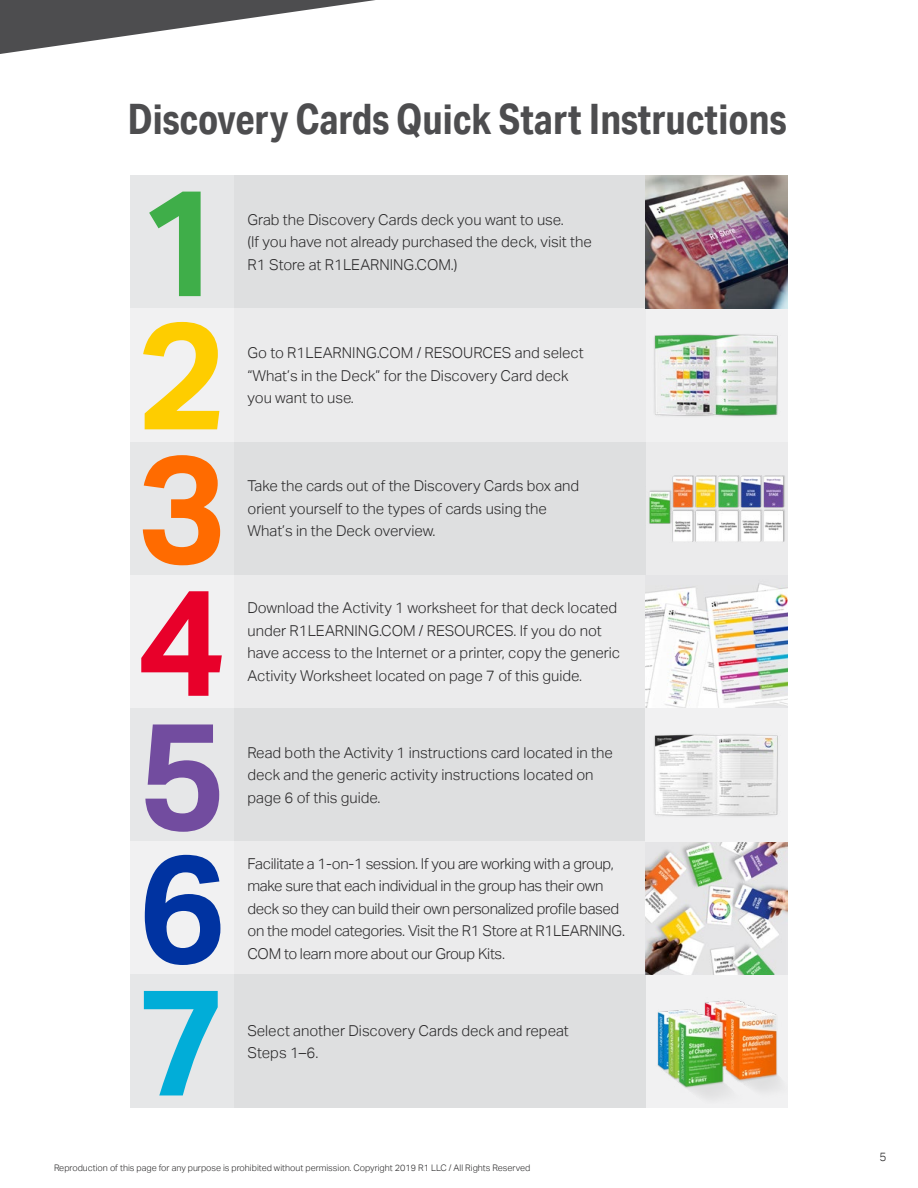
<style>
.page{position:relative;width:918px;height:1188px;background:#fff}
.page>*{position:absolute;margin:0;border:0;box-sizing:border-box;transform-origin:0 0}
.t1{font:700 151.35px "Aktiv Grotesk";color:#3fae49}
.t2{font:700 151.35px "Aktiv Grotesk";color:#fecd00}
.t3{font:700 151.35px "Aktiv Grotesk";color:#ff6b00}
.t4{font:700 151.35px "Aktiv Grotesk";color:#e8002a}
.t5{font:700 151.35px "Aktiv Grotesk";color:#724c9f}
.t6{font:700 151.35px "Aktiv Grotesk";color:#0033a1}
.t7{font:700 151.35px "Aktiv Grotesk";color:#01add8}
.t8{font:700 42px "Aktiv Grotesk Cd";color:#4d4d4f}
.t9{font:300 15px/22.5px "Aktiv Grotesk";color:#292829}
.t10{font:300 15px/22.5px "Aktiv Grotesk";letter-spacing:-.02em;color:#292829}
.t11{font:300 12px "Aktiv Grotesk";color:#292829}
.t12{font:300 9px "Aktiv Grotesk";color:#292829}
</style>
<div class="page">
<div style="left:645px;top:442px;width:143px;height:133px;background:#ebebec"></div>
<div style="left:234px;top:176px;width:411px;height:133px;background:#dedfe0"></div>
<div style="left:130px;top:176px;width:104px;height:133px;background:#e6e7e8"></div>
<div style="left:645px;top:309px;width:143px;height:133px;background:#f1f1f2"></div>
<img style="left:654px;top:334px;width:124px;height:82px">
<div style="left:234px;top:309px;width:411px;height:133px;background:#ebebec"></div>
<div style="left:130px;top:309px;width:104px;height:133px;background:#f1f1f2"></div>
<img style="left:645px;top:176px;width:143px;height:133px">
<div style="left:234px;top:442px;width:411px;height:133px;background:#dedfe0"></div>
<div style="left:130px;top:442px;width:104px;height:133px;background:#e6e7e8"></div>
<img style="left:645px;top:475px;width:140px;height:68px">
<div style="left:234px;top:575px;width:411px;height:133px;background:#ebebec"></div>
<div style="left:130px;top:575px;width:104px;height:133px;background:#f1f1f2"></div>
<img style="left:645px;top:575px;width:143px;height:133px">
<div style="left:234px;top:708px;width:411px;height:134px;background:#dedfe0"></div>
<div style="left:130px;top:708px;width:104px;height:134px;background:#e6e7e8"></div>
<div style="left:234px;top:842px;width:411px;height:133px;background:#ebebec"></div>
<div style="left:130px;top:842px;width:104px;height:133px;background:#f1f1f2"></div>
<div style="left:645px;top:975px;width:143px;height:133px;background:#f1f1f2"></div>
<img style="left:657px;top:1000px;width:123px;height:98px">
<div style="left:234px;top:975px;width:411px;height:133px;background:#dedfe0"></div>
<div style="left:130px;top:975px;width:104px;height:133px;background:#e6e7e8"></div>
<img style="left:645px;top:842px;width:143px;height:133px">
<div style="left:645px;top:708px;width:143px;height:134px;background:#f1f1f2"></div>
<img style="left:654px;top:734px;width:124px;height:82px">
<svg style="left:0;top:0;width:375px;height:54px"></svg>
<h2 class="t8" style="left:127px;top:93px;width:660px">Discovery Cards Quick Start Instructions</h2>
<h1 class="t1" style="left:137px;top:155px;width:91px">1</h1>
<h1 class="t2" style="left:137px;top:289px;width:91px">2</h1>
<h1 class="t3" style="left:137px;top:422px;width:91px">3</h1>
<h1 class="t4" style="left:137px;top:555px;width:91px">4</h1>
<h1 class="t5" style="left:137px;top:688px;width:91px">5</h1>
<h1 class="t6" style="left:137px;top:822px;width:91px">6</h1>
<h1 class="t7" style="left:137px;top:955px;width:91px">7</h1>
<p class="t9" style="left:247px;top:209px;width:346px">Grab the Discovery Cards deck you want to use.<br>(If you have not already purchased the deck, visit the</p>
<p class="t9" style="left:247px;top:254px;width:212px">R1 Store at R1LEARNING.COM.)</p>
<p class="t9" style="left:247px;top:342px;width:338px">Go to R1LEARNING.COM / RESOURCES and select “What’s in the Deck” for the Discovery Card deck</p>
<p class="t9" style="left:247px;top:387px;width:108px">you want to use.</p>
<p class="t9" style="left:247px;top:475px;width:333px">Take the cards out of the Discovery Cards box and orient yourself to the types of cards using the</p>
<p class="t9" style="left:247px;top:520px;width:190px">What’s in the Deck overview.</p>
<p class="t9" style="left:247px;top:597px;width:374px">Download the Activity 1 worksheet for that deck located under R1LEARNING.COM / RESOURCES. If you do not have access to the Internet or a printer, copy the generic</p>
<p class="t9" style="left:247px;top:664px;width:336px">Activity Worksheet located on page 7 of this guide.</p>
<p class="t9" style="left:247px;top:741px;width:367px">Read both the Activity 1 instructions card located in the deck and the generic activity instructions located on</p>
<p class="t9" style="left:247px;top:786px;width:135px">page 6 of this guide.</p>
<p class="t10" style="left:247px;top:852px;width:379px">Facilitate a 1-on-1 session. If you are working with a group, make sure that each individual in the group has their own deck so they can build their own personalized profile based on the model categories. Visit the R1 Store at R1LEARNING.</p>
<p class="t10" style="left:247px;top:942px;width:259px">COM to learn more about our Group Kits.</p>
<p class="t9" style="left:247px;top:1019px;width:323px">Select another Discovery Cards deck and repeat</p>
<p class="t9" style="left:247px;top:1042px;width:72px">Steps 1–6.</p>
<p class="t12" style="left:54px;top:1162px;width:478px">Reproduction of this page for any purpose is prohibited without permission. Copyright 2019 R1 LLC / All Rights Reserved</p>
<p class="t11" style="left:880px;top:1150px;width:9px">5</p>
</div>
